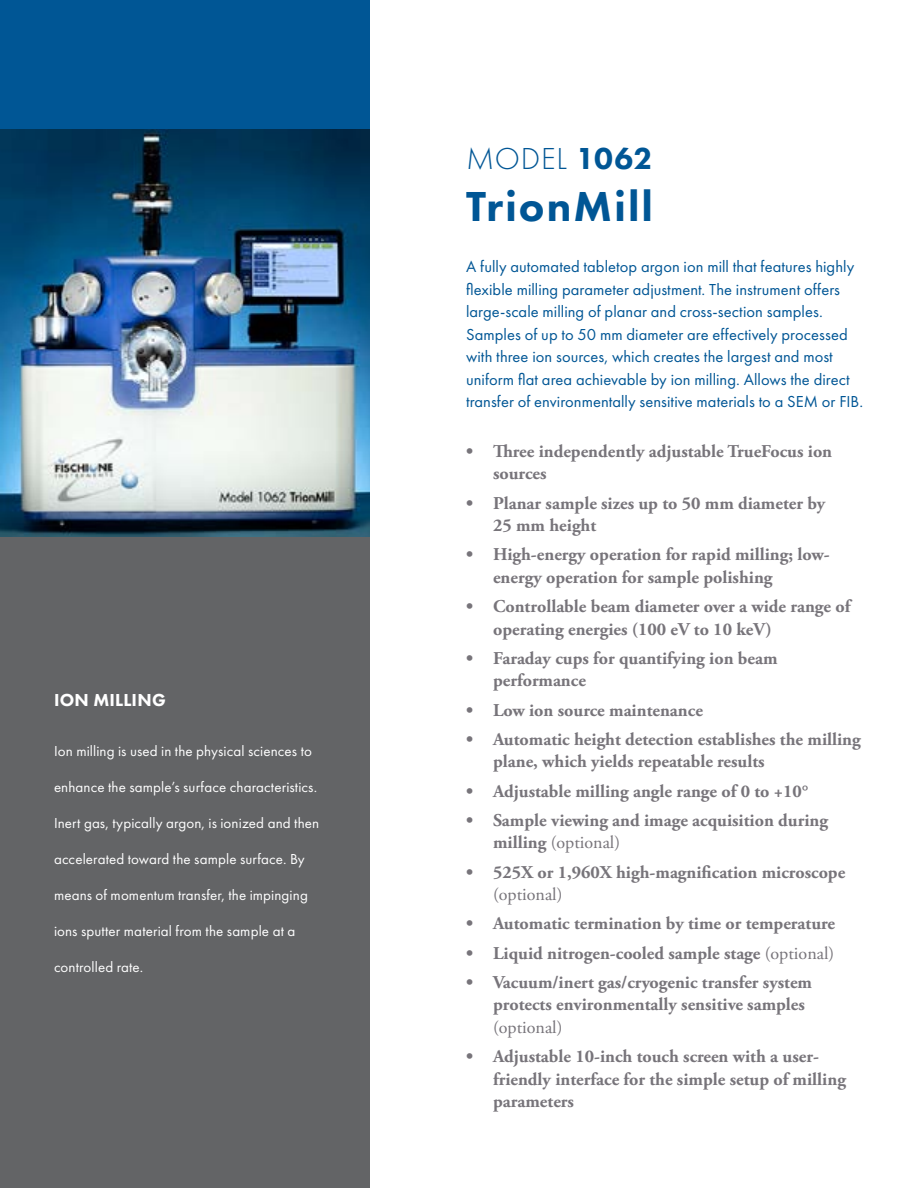
<style>
.page{position:relative;width:918px;height:1188px;background:#fff}
.page>*{position:absolute;margin:0;border:0;box-sizing:border-box;transform-origin:0 0}
.t1{font:800 43.5px "Futura PT";letter-spacing:.045em;color:#005695}
.t2{font:300 31.5px "Futura PT";letter-spacing:.025em;color:#005695}
.t3{font:700 18px/22.5px "Adobe Garamond Pro";color:#77747a}
.t4{font:18px "Adobe Garamond Pro";color:#77747a}
.t5{font:800 18px "Futura PT";letter-spacing:.015em;color:#fff}
.t6{font:16.5px/22.5px "Futura PT";letter-spacing:.005em;color:#005695}
.t7{font:15px "Futura PT";letter-spacing:.01em;color:#fff}
.s1{font-weight:800}
.s2{font-weight:400}
</style>
<div class="page">
<div style="left:0;top:0;width:370px;height:479px;background:#005695"></div>
<div style="left:0;top:402px;width:370px;height:786px;background:#636466"></div>
<img style="left:0;top:130px;width:370px;height:406px">
<p class="t5" style="left:54px;top:689px;width:113px">ION MILLING</p>
<p class="t7" style="left:54px;top:742px;width:259px">Ion milling is used in the physical sciences to</p>
<p class="t7" style="left:54px;top:778px;width:265px">enhance the sample’s surface characteristics.</p>
<p class="t7" style="left:54px;top:814px;width:267px">Inert gas, typically argon, is ionized and then</p>
<p class="t7" style="left:54px;top:850px;width:252px">accelerated toward the sample surface. By</p>
<p class="t7" style="left:54px;top:886px;width:255px">means of momentum transfer, the impinging</p>
<p class="t7" style="left:54px;top:922px;width:243px">ions sputter material from the sample at a</p>
<p class="t7" style="left:54px;top:958px;width:91px">controlled rate.</p>
<h2 class="t2" style="left:466px;top:140px;width:188px">MODEL <span class="s1">1062</span></h2>
<h1 class="t1" style="left:466px;top:180px;width:188px">TrionMill</h1>
<p class="t6" style="left:466px;top:255px;width:399px">A fully automated tabletop argon ion mill that features highly flexible milling parameter adjustment. The instrument offers large-scale milling of planar and cross-section samples.<br>Samples of up to 50 mm diameter are effectively processed with three ion sources, which creates the largest and most uniform flat area achievable by ion milling. Allows the direct transfer of environmentally sensitive materials to a SEM or FIB.</p>
<p class="t3" style="left:493px;top:440px;width:341px;text-indent:-27px">• Three independently adjustable TrueFocus ion sources</p>
<p class="t3" style="left:493px;top:492px;width:334px;text-indent:-27px">• Planar sample sizes up to 50 mm diameter by<br>25 mm height</p>
<p class="t3" style="left:493px;top:544px;width:338px;text-indent:-27px">• High-energy operation for rapid milling; low&shy;energy operation for sample polishing</p>
<p class="t3" style="left:493px;top:595px;width:359px;text-indent:-27px">• Controllable beam diameter over a wide range of operating energies (100 eV to 10 keV)</p>
<p class="t3" style="left:493px;top:647px;width:286px;text-indent:-27px">• Faraday cups for quantifying ion beam performance</p>
<p class="t3" style="left:466px;top:699px;width:238px">• Low ion source maintenance</p>
<p class="t3" style="left:493px;top:728px;width:369px;text-indent:-27px">• Automatic height detection establishes the milling plane, which yields repeatable results</p>
<p class="t3" style="left:466px;top:780px;width:344px">• Adjustable milling angle range of 0 to +10°</p>
<p class="t3" style="left:493px;top:809px;width:336px;text-indent:-27px">• Sample viewing and image acquisition during milling <span class="s2">(optional)</span></p>
<p class="t3" style="left:466px;top:861px;width:381px">• 525X or 1,960X high-magnification microscope</p>
<p class="t4" style="left:493px;top:883px;width:71px">(optional)</p>
<p class="t3" style="left:466px;top:913px;width:371px">• Automatic termination by time or temperature</p>
<p class="t3" style="left:466px;top:942px;width:370px">• Liquid nitrogen-cooled sample stage <span class="s2">(optional)</span></p>
<p class="t3" style="left:493px;top:971px;width:321px;text-indent:-27px">• Vacuum/inert gas/cryogenic transfer system protects environmentally sensitive samples</p>
<p class="t4" style="left:493px;top:1016px;width:71px">(optional)</p>
<p class="t3" style="left:493px;top:1045px;width:354px;text-indent:-27px">• Adjustable 10-inch touch screen with a user&shy;friendly interface for the simple setup of milling parameters</p>
</div>
